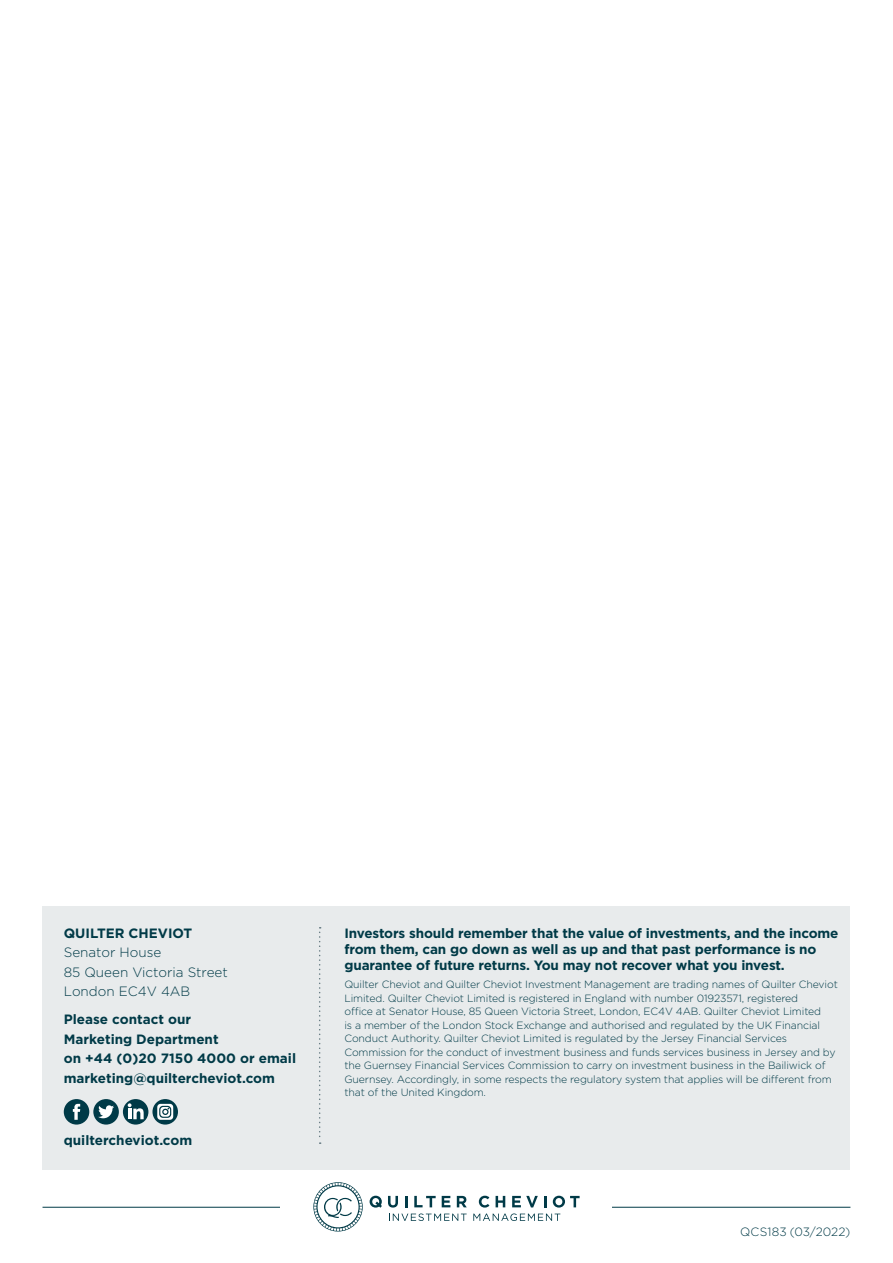
<style>
.page{position:relative;width:893px;height:1263px;background:#fff}
.page>*{position:absolute;margin:0;border:0;box-sizing:border-box;transform-origin:0 0}
.t1{font:700 13.5px/19.5px "Gotham";letter-spacing:-.01em;color:#003a47}
.t2{font:300 13.5px/19.5px "Gotham";color:#003a47}
.t3{font:300 12px "Gotham";letter-spacing:.015em;color:#003a47}
.t4{font:300 10.5px/13.5px "Gotham";letter-spacing:-.01em;color:#003a47}
</style>
<div class="page">
<hr style="left:43px;top:1207px;width:807px;height:1px;background:#003a47">
<div style="left:281px;top:1182px;width:331px;height:49px;background:#fff"></div>
<svg style="left:370px;top:1196px;width:12px;height:12px"></svg>
<svg style="left:388px;top:1196px;width:10px;height:11px"></svg>
<svg style="left:405px;top:1196px;width:2px;height:11px"></svg>
<svg style="left:414px;top:1196px;width:22px;height:11px"></svg>
<svg style="left:442px;top:1196px;width:8px;height:11px"></svg>
<svg style="left:457px;top:1196px;width:10px;height:11px"></svg>
<svg style="left:479px;top:1196px;width:10px;height:11px"></svg>
<svg style="left:496px;top:1196px;width:9px;height:11px"></svg>
<svg style="left:512px;top:1196px;width:26px;height:11px"></svg>
<svg style="left:544px;top:1196px;width:2px;height:11px"></svg>
<svg style="left:553px;top:1196px;width:27px;height:11px"></svg>
<svg style="left:389px;top:1213px;width:78px;height:8px"></svg>
<svg style="left:473px;top:1213px;width:87px;height:8px"></svg>
<svg style="left:313px;top:1182px;width:50px;height:49px"></svg>
<div style="left:43px;top:906px;width:807px;height:263px;background:#e8ebec"></div>
<div style="left:64px;top:1099px;width:25px;height:25px;background:#003a47;border-radius:50%"></div>
<svg style="left:73px;top:1104px;width:7px;height:16px"></svg>
<div style="left:93px;top:1099px;width:26px;height:25px;background:#003a47;border-radius:50%"></div>
<svg style="left:98px;top:1105px;width:16px;height:13px"></svg>
<div style="left:123px;top:1099px;width:25px;height:25px;background:#003a47;border-radius:50%"></div>
<svg style="left:128px;top:1103px;width:16px;height:16px"></svg>
<svg style="left:152px;top:1099px;width:26px;height:25px"></svg>
<svg style="left:157px;top:1104px;width:16px;height:16px"></svg>
<svg style="left:319px;top:927px;width:2px;height:217px"></svg>
<p class="t1" style="left:64px;top:923px;width:130px">QUILTER CHEVIOT</p>
<p class="t2" style="left:64px;top:942px;width:166px">Senator House<br>85 Queen Victoria Street<br>London EC4V 4AB</p>
<p class="t1" style="left:64px;top:1010px;width:234px">Please contact our<br>Marketing Department<br>on +44 (0)20 7150 4000 or email marketing@quiltercheviot.com</p>
<p class="t1" style="left:64px;top:1130px;width:130px">quiltercheviot.com</p>
<p class="t1" style="left:344px;top:925px;width:496px;line-height:16.2px">Investors should remember that the value of investments, and the income from them, can go down as well as up and that past performance is no guarantee of future returns. You may not recover what you invest.</p>
<p class="t4" style="left:344px;top:977px;width:495px">Quilter Cheviot and Quilter Cheviot Investment Management are trading names of Quilter Cheviot Limited. Quilter Cheviot Limited is registered in England with number 01923571, registered<br>office at Senator House, 85 Queen Victoria Street, London, EC4V 4AB. Quilter Cheviot Limited<br>is a member of the London Stock Exchange and authorised and regulated by the UK Financial Conduct Authority. Quilter Cheviot Limited is regulated by the Jersey Financial Services Commission for the conduct of investment business and funds services business in Jersey and by the Guernsey Financial Services Commission to carry on investment business in the Bailiwick of Guernsey. Accordingly, in some respects the regulatory system that applies will be different from that of the United Kingdom.</p>
<p class="t3" style="left:740px;top:1224px;width:112px">QCS183 (03/2022)</p>
</div>
